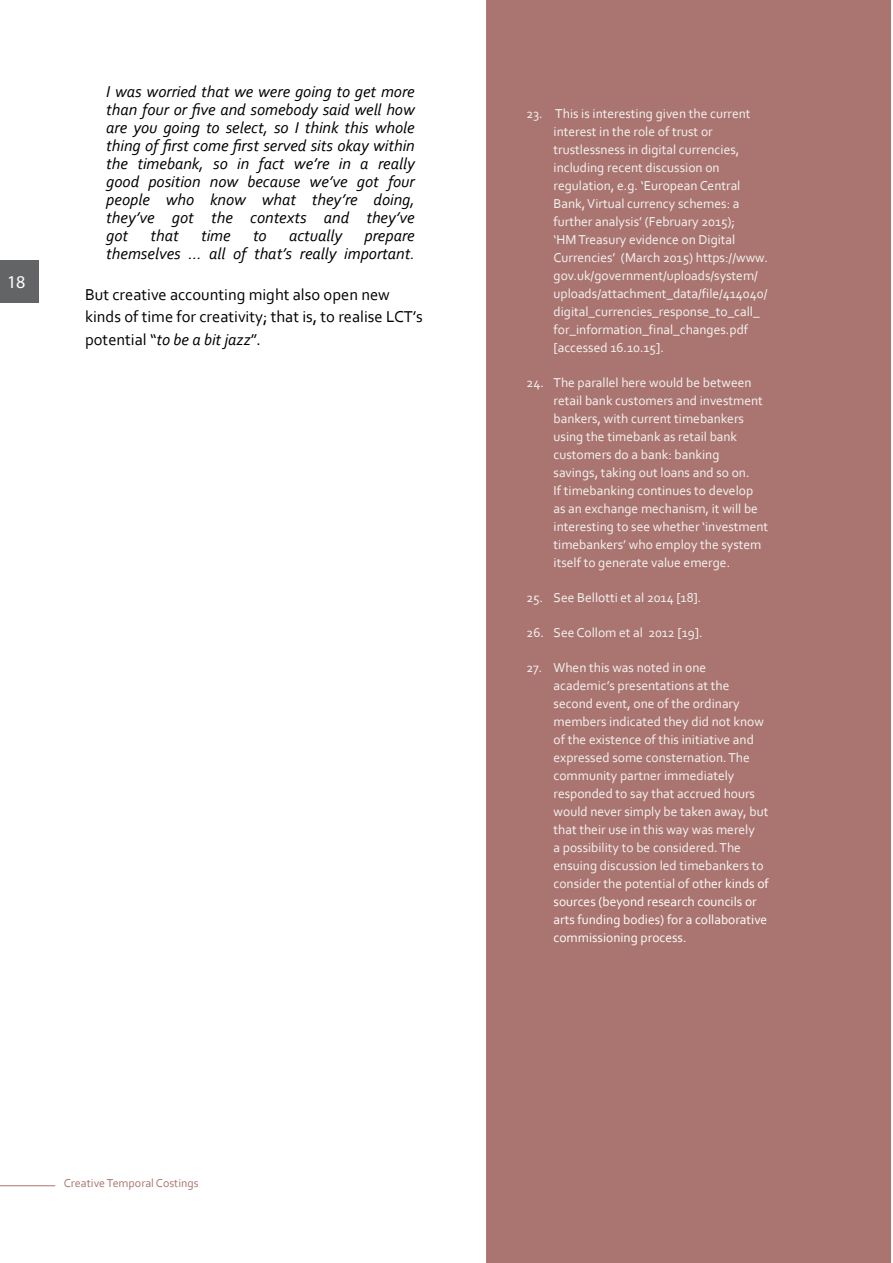
<style>
.page{position:relative;width:893px;height:1263px;background:#fff}
.page>*{position:absolute;margin:0;border:0;box-sizing:border-box;transform-origin:0 0}
.t1{font:18px "Myriad Pro";color:#fff}
.t2{font:italic 16.5px/18px "Corbel";color:#000;text-align:justify}
.t3{font:16.5px/22.5px "Corbel";color:#000}
.t4{font:13.5px/18px "Corbel";color:#f5f5f5}
.t5{font:12px "Corbel";color:#aa7570}
.s1{font-style:italic}
.s2{color:#fff}
</style>
<div class="page">
<div style="left:0;top:260px;width:38px;height:42px;background:#636466"></div>
<hr style="left:0;top:1185px;width:55px;height:1px;background:#aa7570">
<div style="left:486px;top:0;width:405px;height:1263px;background:#aa7570"></div>
<h1 class="t1" style="left:7px;top:271px;width:20px">18</h1>
<p class="t2" style="left:106px;top:82px;width:310px">I was worried that we were going to get more than four or five and somebody said well how are you going to select, so I think this whole thing of first come first served sits okay within the timebank, so in fact we’re in a really good position now because we’ve got four people who know what they’re doing, they’ve got the contexts and they’ve got</p>
<p class="t2" style="left:151px;top:226px;width:30px">that</p>
<p class="t2" style="left:201px;top:226px;width:31px">time</p>
<p class="t2" style="left:253px;top:226px;width:15px">to</p>
<p class="t2" style="left:289px;top:226px;width:55px">actually</p>
<p class="t2" style="left:106px;top:226px;width:310px;text-align:right">prepare<br>themselves … all of that’s really important.</p>
<p class="t3" style="left:85px;top:283px;width:339px">But creative accounting might also open new kinds of time for creativity; that is, to realise LCT’s potential “<span class="s1">to be a bit jazz</span>”.</p>
<p class="t5" style="left:64px;top:1175px;width:136px">Creative Temporal Costings</p>
<p class="t4" style="left:554px;top:104px;width:216px;text-indent:-27px">23. This is interesting given the current interest in the role of trust or trustlessness in digital currencies, including recent discussion on regulation, e.g. ‘European Central Bank, Virtual currency schemes: a further analysis’ (February 2015);<br>‘HM Treasury evidence on Digital Currencies’ (March 2015) https://www. gov.uk/government/uploads/system/ uploads/attachment_data/file/414040/ digital_currencies_response_to_call_ for_information_final_changes.pdf [accessed 16.10.15].</p>
<p class="t4" style="left:554px;top:373px;width:216px;text-indent:-27px">24. The parallel here would be between retail bank customers and investment bankers, with current timebankers using the timebank as retail bank customers do a bank: banking<br>savings, taking out loans and so on.<br>If timebanking continues to develop as an exchange mechanism, it will be interesting to see whether ‘investment timebankers’ who employ the system itself to generate value emerge.</p>
<p class="t4" style="left:526px;top:588px;width:176px">25. See Bellotti et al 2014 [18].</p>
<p class="t4" style="left:526px;top:623px;width:178px">26. See Collom et al 2012 [19].</p>
<p class="t4" style="left:554px;top:658px;width:217px;text-indent:-27px">27. When this was noted in one academic’s presentations at the second event, one of the ordinary members indicated they did not know of the existence of this initiative and expressed some consternation. The community partner immediately responded to say that accrued hours would never simply be taken away, but that their use in this way was merely<br>a possibility to be considered. The ensuing discussion led timebankers to consider the potential of o<span class="s2">ther kinds of sources (beyond research councils or arts funding bodies) for a collaborative commissioning process.</span></p>
</div>
